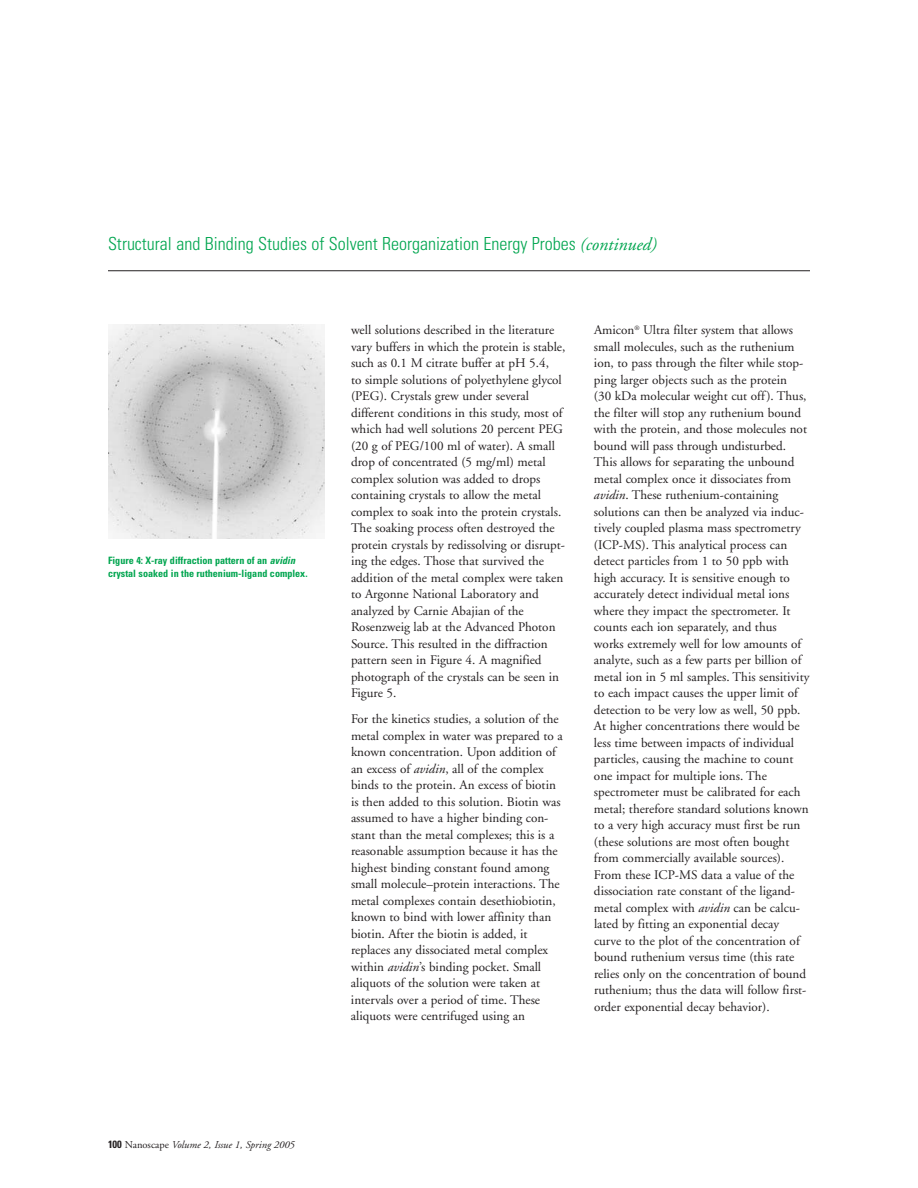
<style>
.page{position:relative;width:918px;height:1188px;background:#fff}
.page>*{position:absolute;margin:0;border:0;box-sizing:border-box;transform-origin:0 0}
.t1{font:300 condensed 18px "Univers";color:#00a54f}
.t2{font:13.2px/16.5px "Adobe Garamond";color:#231f20}
.t3{font:italic 10.5px "Adobe Garamond";color:#231f20}
.t4{font:700 condensed 10.2px/13.5px "Univers";color:#00a54f}
.s1{font-family:"Adobe Garamond";font-weight:400;font-style:italic;font-stretch:normal}
.s2{font-style:italic}
.s3{font-family:"Univers";font-weight:700;font-style:normal;font-stretch:condensed}
.s4{font-style:normal}
</style>
<div class="page">
<hr style="left:108px;top:270px;width:702px;height:1px;background:#231f20">
<img style="left:108px;top:325px;width:216px;height:214px">
<h1 class="t1" style="left:108px;top:237px;width:550px">Structural and Binding Studies of Solvent Reorganization Energy Probes <span class="s1">(continued)</span></h1>
<p class="t4" style="left:108px;top:554px;width:201px">Figure 4: X-ray diffraction pattern of an <span class="s2">avidin </span>crystal soaked in the ruthenium-ligand complex.</p>
<p class="t2" style="left:351px;top:323px;width:216px">well solutions described in the literature vary buffers in which the protein is stable, such as 0.1 M citrate buffer at pH 5.4,<br>to simple solutions of polyethylene glycol (PEG). Crystals grew under several different conditions in this study, most of which had well solutions 20 percent PEG (20 g of PEG/100 ml of water). A small drop of concentrated (5 mg/ml) metal complex solution was added to drops containing crystals to allow the metal complex to soak into the protein crystals.<br>The soaking process often destroyed the protein crystals by redissolving or disrupt&shy;ing the edges. Those that survived the addition of the metal complex were taken to Argonne National Laboratory and analyzed by Carnie Abajian of the Rosenzweig lab at the Advanced Photon Source. This resulted in the diffraction pattern seen in Figure 4. A magnified photograph of the crystals can be seen in Figure 5.</p>
<p class="t2" style="left:351px;top:712px;width:213px">For the kinetics studies, a solution of the metal complex in water was prepared to a known concentration. Upon addition of an excess of <span class="s2">avidin</span>, all of the complex binds to the protein. An excess of biotin is then added to this solution. Biotin was assumed to have a higher binding con&shy;stant than the metal complexes; this is a reasonable assumption because it has the highest binding constant found among small molecule–protein interactions. The metal complexes contain desethiobiotin, known to bind with lower affinity than biotin. After the biotin is added, it replaces any dissociated metal complex within <span class="s2">avidin</span>’s binding pocket. Small aliquots of the solution were taken at intervals over a period of time. These aliquots were centrifuged using an</p>
<p class="t2" style="left:594px;top:323px;width:217px">Amicon<sup>®</sup> Ultra filter system that allows small molecules, such as the ruthenium ion, to pass through the filter while stop&shy;ping larger objects such as the protein<br>(30 kDa molecular weight cut off). Thus, the filter will stop any ruthenium bound with the protein, and those molecules not bound will pass through undisturbed.<br>This allows for separating the unbound metal complex once it dissociates from <span class="s2">avidin</span>. These ruthenium-containing solutions can then be analyzed via induc&shy;tively coupled plasma mass spectrometry (ICP-MS). This analytical process can detect particles from 1 to 50 ppb with high accuracy. It is sensitive enough to accurately detect individual metal ions where they impact the spectrometer. It counts each ion separately, and thus works extremely well for low amounts of analyte, such as a few parts per billion of metal ion in 5 ml samples. This sensitivity to each impact causes the upper limit of detection to be very low as well, 50 ppb.<br>At higher concentrations there would be less time between impacts of individual particles, causing the machine to count one impact for multiple ions. The spectrometer must be calibrated for each metal; therefore standard solutions known to a very high accuracy must first be run (these solutions are most often bought from commercially available sources).<br>From these ICP-MS data a value of the dissociation rate constant of the ligand&shy;metal complex with <span class="s2">avidin</span> can be calcu&shy;lated by fitting an exponential decay curve to the plot of the concentration of bound ruthenium versus time (this rate relies only on the concentration of bound ruthenium; thus the data will follow first&shy;order exponential decay behavior).</p>
<p class="t3" style="left:108px;top:1141px;width:188px"><span class="s3">100</span> <span class="s4">Nanoscape</span> Volume 2, Issue 1, Spring 2005</p>
</div>
